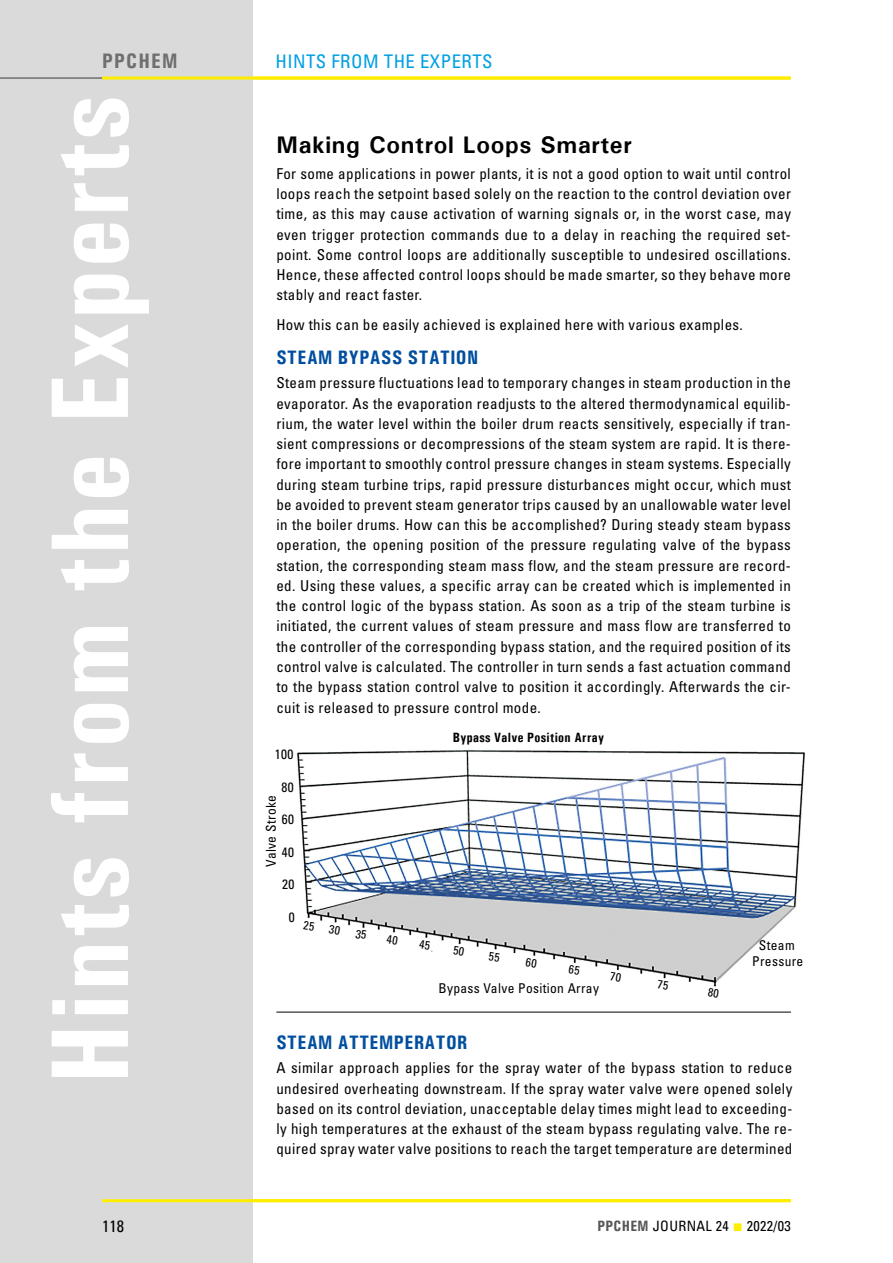
<style>
.page{position:relative;width:893px;height:1263px;background:#fff}
.page>*{position:absolute;margin:0;border:0;box-sizing:border-box;transform-origin:0 0}
.t1{font:700 24px "Univers";letter-spacing:.025em;color:#000}
.t2{font:700 condensed 21px "Univers";letter-spacing:.06em;color:#706f6f}
.t3{font:700 condensed 19.5px "Univers";letter-spacing:.025em;color:#004f9f}
.t4{font:condensed 18.75px "Univers LT Std";letter-spacing:.025em;color:#009fe3}
.t5{font:condensed 16.5px "Univers LT Std";color:#000}
.t6{font:condensed 15px/20.2px "Univers LT Std";letter-spacing:.025em;color:#000;text-align:justify}
.t7{font:condensed 14.25px "Univers LT Std";letter-spacing:.025em;color:#000}
.t8{font:condensed 13.5px/16.2px "Univers LT Std";letter-spacing:.025em;color:#000;text-align:center}
.t9{font:700 condensed 13.5px "Univers";letter-spacing:.025em;color:#000}
.t10{font:condensed 12px "Univers LT Std";color:#000}
.s1{font-family:"Univers";font-weight:700;font-size:15px;color:#575756}
.s2{color:#ffed00}
</style>
<div class="page">
<div style="left:0;top:0;width:252px;height:1263px;background:#dadada"></div>
<svg style="left:51px;top:99px;width:98px;height:978px"></svg>
<hr style="left:102px;top:77px;width:689px;height:3px;background:#ffed00">
<hr style="left:0;top:77px;width:102px;height:2px;background:#706f6f">
<hr style="left:102px;top:1199px;width:689px;height:3px;background:#ffed00">
<img style="left:296px;top:750px;width:509px;height:237px">
<hr style="left:276px;top:1012px;width:515px;height:1px;background:#000">
<svg style="left:355px;top:929px;width:12px;height:10px"></svg>
<svg style="left:386px;top:934px;width:12px;height:11px"></svg>
<svg style="left:419px;top:940px;width:11px;height:10px"></svg>
<svg style="left:453px;top:946px;width:12px;height:10px"></svg>
<svg style="left:489px;top:952px;width:11px;height:10px"></svg>
<svg style="left:526px;top:958px;width:11px;height:10px"></svg>
<svg style="left:568px;top:965px;width:12px;height:10px"></svg>
<svg style="left:610px;top:972px;width:11px;height:10px"></svg>
<svg style="left:657px;top:980px;width:12px;height:7px"></svg>
<h2 class="t2" style="left:102px;top:48px;width:77px">PPCHEM</h2>
<p class="t4" style="left:276px;top:50px;width:219px">HINTS FROM THE EXPERTS</p>
<h1 class="t1" style="left:276px;top:129px;width:357px">Making Control Loops Smarter</h1>
<p class="t6" style="left:276px;top:163px;width:516px">For some applications in power plants, it is not a good option to wait until control loops reach the setpoint based solely on the reaction to the control deviation over time, as this may cause activation of warning signals or, in the worst case, may even trigger protection commands due to a delay in reaching the required set&shy;point. Some control loops are additionally susceptible to undesired oscillations.<br>Hence, these affected control loops should be made smarter, so they behave more stably and react faster.</p>
<p class="t6" style="left:276px;top:314px;width:468px">How this can be easily achieved is explained here with various examples.</p>
<h3 class="t3" style="left:276px;top:345px;width:204px">STEAM BYPASS STATION</h3>
<p class="t6" style="left:276px;top:373px;width:516px">Steam pressure fluctuations lead to temporary changes in steam production in the evaporator. As the evaporation readjusts to the altered thermodynamical equilib&shy;rium, the water level within the boiler drum reacts sensitively, especially if tran&shy;sient compressions or decompressions of the steam system are rapid. It is there&shy;fore important to smoothly control pressure changes in steam systems. Especially during steam turbine trips, rapid pressure disturbances might occur, which must be avoided to prevent steam generator trips caused by an unallowable water level in the boiler drums. How can this be accomplished? During steady steam bypass operation, the opening position of the pressure regulating valve of the bypass station, the corresponding steam mass flow, and the steam pressure are record&shy;ed. Using these values, a specific array can be created which is implemented in the control logic of the bypass station. As soon as a trip of the steam turbine is initiated, the current values of steam pressure and mass flow are transferred to the controller of the corresponding bypass station, and the required position of its control valve is calculated. The controller in turn sends a fast actuation command to the bypass station control valve to position it accordingly. Afterwards the cir&shy;cuit is released to pressure control mode.</p>
<p class="t8" style="left:275px;top:746px;width:20px">100</p>
<p class="t8" style="left:281px;top:778px;width:14px">80</p>
<p class="t8" style="left:282px;top:811px;width:14px">60</p>
<p class="t8" style="left:282px;top:843px;width:14px">40</p>
<p class="t8" style="left:282px;top:876px;width:14px">20</p>
<p class="t8" style="left:289px;top:908px;width:8px">0</p>
<p class="t8" style="left:263px;top:867px;width:73px;rotate:-90deg">Valve Stroke</p>
<p class="t10" style="left:305px;top:917px;width:38px;rotate:10deg">25 30</p>
<p class="t9" style="left:453px;top:729px;width:153px">Bypass Valve Position Array</p>
<p class="t8" style="left:439px;top:980px;width:162px">Bypass Valve Position Array</p>
<p class="t8" style="left:752px;top:937px;width:53px">Steam<br>Pressure</p>
<h3 class="t3" style="left:276px;top:1030px;width:192px">STEAM ATTEMPERATOR</h3>
<p class="t6" style="left:276px;top:1058px;width:517px">A similar approach applies for the spray water of the bypass station to reduce undesired overheating downstream. If the spray water valve were opened solely based on its control deviation, unacceptable delay times might lead to exceeding&shy;ly high temperatures at the exhaust of the steam bypass regulating valve. The re&shy;quired spray water valve positions to reach the target temperature are determined</p>
<p class="t5" style="left:102px;top:1216px;width:23px">118</p>
<p class="t7" style="left:597px;top:1216px;width:195px"><span class="s1">PPCHEM</span> JOURNAL 24 <span class="s2">▪</span> 2022/03</p>
</div>
